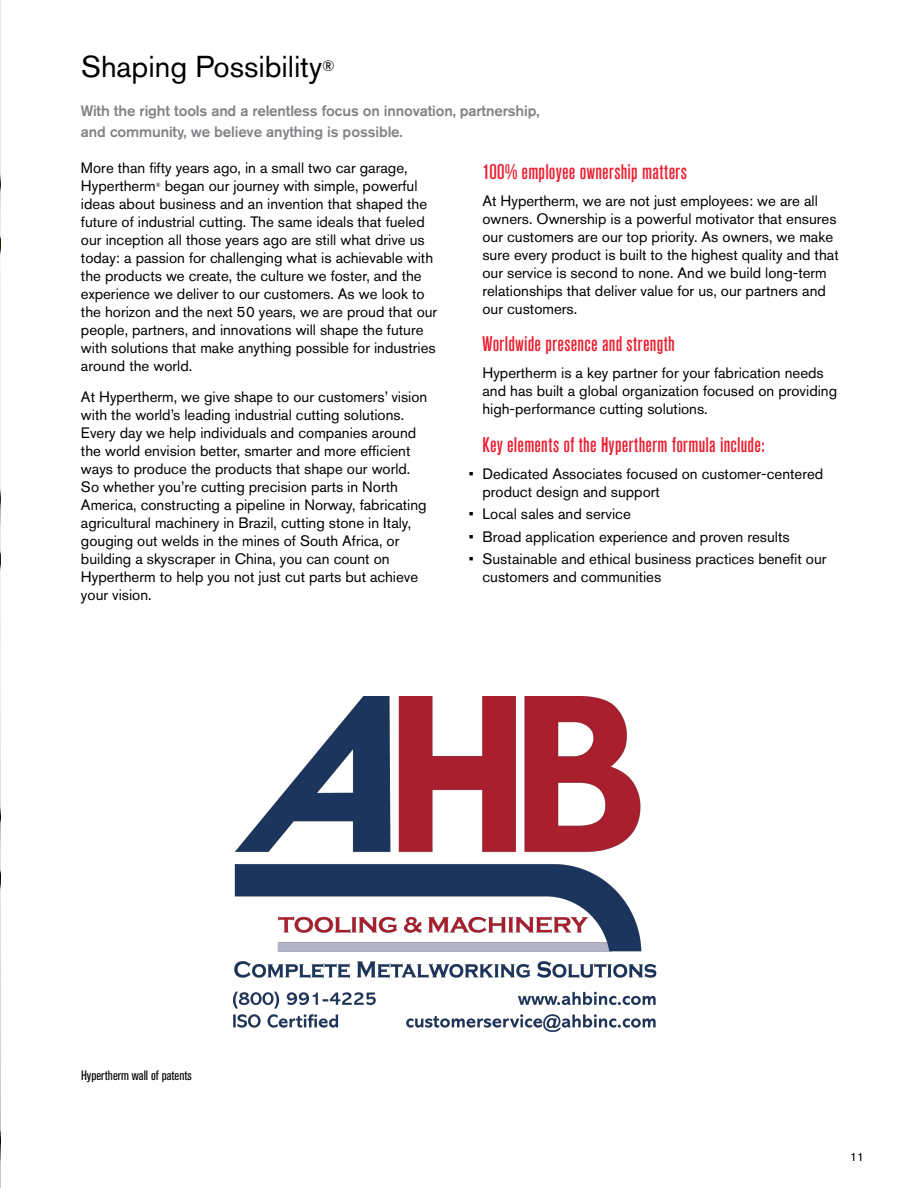
<style>
.page{position:relative;width:918px;height:1188px;background:#fff}
.page>*{position:absolute;margin:0;border:0;box-sizing:border-box;transform-origin:0 0}
.t1{font:30px "Akzidenz Grotesk Pro";color:#000}
.t2{font:500 condensed 21px "Akzidenz Grotesk Pro";letter-spacing:.015em;color:#ed1c2e}
.t3{font:15px/18px "Akzidenz Grotesk Pro";color:#000}
.t4{font:500 15px/21px "Akzidenz Grotesk Pro";letter-spacing:-.01em;color:#808285}
.t5{font:condensed 13.5px "Akzidenz Grotesk Pro";color:#000}
.t6{font:12px "Akzidenz Grotesk Pro";color:#000}
.t7{font:condensed 6px "Akzidenz Grotesk Pro";color:#000}
</style>
<div class="page">
<img style="left:0;top:0;width:1px;height:1188px">
<img style="left:233px;top:697px;width:424px;height:335px">
<h1 class="t1" style="left:81px;top:47px;width:255px">Shaping Possibility<sup>®</sup></h1>
<p class="t4" style="left:81px;top:100px;width:460px">With the right tools and a relentless focus on innovation, partnership, and community, we believe anything is possible.</p>
<p class="t3" style="left:81px;top:158px;width:328px">More than fifty years ago, in a small two car garage,<br>Hypertherm</p>
<h2 class="t2" style="left:482px;top:158px;width:206px">100% employee ownership matters</h2>
<p class="t3" style="left:482px;top:191px;width:358px">At Hypertherm, we are not just employees: we are all owners. Ownership is a powerful motivator that ensures our customers are our top priority. As owners, we make sure every product is built to the highest quality and that our service is second to none. And we build long-term relationships that deliver value for us, our partners and our customers.</p>
<h2 class="t2" style="left:482px;top:330px;width:194px">Worldwide presence and strength</h2>
<p class="t3" style="left:482px;top:364px;width:356px">Hypertherm is a key partner for your fabrication needs and has built a global organization focused on providing high-performance cutting solutions.</p>
<h2 class="t2" style="left:482px;top:431px;width:284px">Key elements of the Hypertherm formula include:</h2>
<p class="t3" style="left:482px;top:464px;width:342px;text-indent:-14px">• Dedicated Associates focused on customer-centered product design and support</p>
<p class="t3" style="left:469px;top:505px;width:163px">• Local sales and service</p>
<p class="t3" style="left:469px;top:527px;width:322px">• Broad application experience and proven results</p>
<p class="t3" style="left:482px;top:550px;width:346px;text-indent:-14px">• Sustainable and ethical business practices benefit our customers and communities</p>
<p class="t3" style="left:81px;top:176px;width:358px;text-indent:84px">began our journey with simple, powerful ideas about business and an invention that shaped the future of industrial cutting. The same ideals that fueled our inception all those years ago are still what drive us today: a passion for challenging what is achievable with the products we create, the culture we foster, and the experience we deliver to our customers. As we look to the horizon and the next 50 years, we are proud that our people, partners, and innovations will shape the future with solutions that make anything possible for industries around the world.</p>
<p class="t3" style="left:81px;top:388px;width:348px">At Hypertherm, we give shape to our customers’ vision with the world’s leading industrial cutting solutions.<br>Every day we help individuals and companies around the world envision better, smarter and more efficient ways to produce the products that shape our world.<br>So whether you’re cutting precision parts in North America, constructing a pipeline in Norway, fabricating agricultural machinery in Brazil, cutting stone in Italy, gouging out welds in the mines of South Africa, or building a skyscraper in China, you can count on Hypertherm to help you not just cut parts but achieve your vision.</p>
<p class="t7" style="left:156px;top:181px;width:6px">®</p>
<p class="t5" style="left:81px;top:1067px;width:112px">Hypertherm wall of patents</p>
<p class="t6" style="left:850px;top:1149px;width:15px">11</p>
</div>
